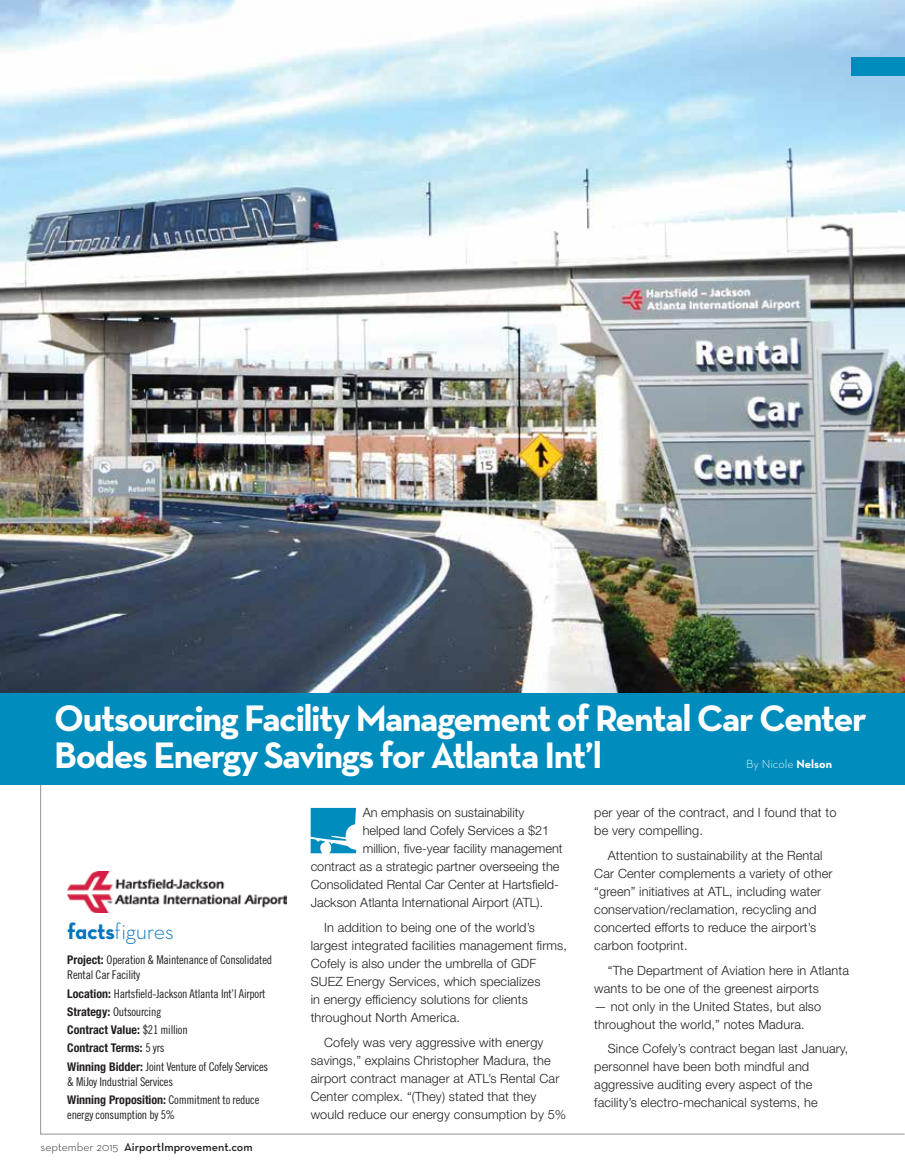
<style>
.page{position:relative;width:905px;height:1175px;background:#fff}
.page>*{position:absolute;margin:0;border:0;box-sizing:border-box;transform-origin:0 0}
.t1{font:700 37.5px/37.5px "Neutraface Text";letter-spacing:-.04em;color:#fff}
.t2{font:300 22.5px "Neutraface Text";letter-spacing:-.02em;color:#0075be}
.t3{font:300 12.75px/18px "Helvetica Neue LT Std";letter-spacing:.01em;color:#231f20}
.t4{font:12px/15px "Trade Gothic LT Std Cn 18";letter-spacing:-.02em;color:#231f20}
.t5{font:700 condensed 12px/18.3px "Helvetica Neue LT Std";color:#231f20}
.t6{font:12px "Neutraface Text Demi Alt";color:#231f20}
.t7{font:300 12px "Neutraface Text";color:#fff}
.s1{font-family:"Neutraface Text Bold Alt";font-weight:400}
.s2{font-family:"Helvetica Neue LT Std";font-weight:700;font-stretch:condensed}
.s3{font-family:"Trade Gothic LT Std Cn 18";font-weight:400;font-stretch:normal}
.s4{font-family:"Neutraface Text Light Alt"}
</style>
<div class="page">
<img style="left:0;top:0;width:904px;height:693px">
<div style="left:0;top:693px;width:904px;height:91px;background:#008dbd"></div>
<svg style="left:311px;top:808px;width:45px;height:45px"></svg>
<div style="left:851px;top:57px;width:53px;height:19px;background:#008dbd"></div>
<img style="left:67px;top:871px;width:219px;height:41px">
<h1 class="t1" style="left:54px;top:698px;width:814px">Outsourcing Facility Management of Rental Car Center<br>Bodes Energy Savings for Atlanta Int’l</h1>
<p class="t7" style="left:746px;top:756px;width:87px">By Nicole <span class="s1">Nelson</span></p>
<h2 class="t2" style="left:67px;top:917px;width:108px"><span class="s1">facts</span>figures</h2>
<p class="t4" style="left:67px;top:952px;width:206px"><span class="s2">Project:</span> Operation &amp; Maintenance of Consolidated<br>Rental Car Facility</p>
<p class="t4" style="left:67px;top:984px;width:200px;line-height:18.3px"><span class="s2">Location:</span> Hartsfield-Jackson Atlanta Int’l Airport<br><span class="s2">Strategy:</span> Outsourcing</p>
<p class="t5" style="left:67px;top:1020px;width:122px">Contract Value: <span class="s3">$21 million<br></span>Contract Terms: <span class="s3">5 yrs</span></p>
<p class="t4" style="left:67px;top:1058px;width:202px"><span class="s2">Winning Bidder:</span> Joint Venture of Cofely Services &amp; MiJoy Industrial Services</p>
<p class="t5" style="left:67px;top:1090px;width:193px">Winning Proposition: <span class="s3">Commitment to reduce</span></p>
<p class="t4" style="left:67px;top:1106px;width:109px">energy consumption by 5%</p>
<p class="t6" style="left:40px;top:1139px;width:214px"><span class="s4">september 2015</span> AirportImprovement.com</p>
<p class="t3" style="left:363px;top:803px;width:163px">An emphasis on sustainability</p>
<p class="t3" style="left:363px;top:821px;width:188px">helped land Cofely Services a $21</p>
<p class="t3" style="left:363px;top:839px;width:201px">million, five-year facility management</p>
<p class="t3" style="left:311px;top:857px;width:250px">contract as a strategic partner overseeing the</p>
<p class="t3" style="left:311px;top:875px;width:249px">Consolidated Rental Car Center at Hartsfield-</p>
<p class="t3" style="left:311px;top:893px;width:234px">Jackson Atlanta International Airport (ATL).</p>
<p class="t3" style="left:311px;top:918px;width:258px;text-indent:14px">In addition to being one of the world’s largest integrated facilities management firms, Cofely is also under the umbrella of GDF SUEZ Energy Services, which specializes<br>in energy efficiency solutions for clients throughout North America.</p>
<p class="t3" style="left:311px;top:1032px;width:257px;text-indent:14px">Cofely was very aggressive with energy savings,” explains Christopher Madura, the airport contract manager at ATL’s Rental Car Center complex. “(They) stated that they would reduce our energy consumption by 5%</p>
<p class="t3" style="left:594px;top:803px;width:244px">per year of the contract, and I found that to be very compelling.</p>
<p class="t3" style="left:594px;top:846px;width:239px;text-indent:14px">Attention to sustainability at the Rental Car Center complements a variety of other “green” initiatives at ATL, including water conservation/reclamation, recycling and concerted efforts to reduce the airport’s carbon footprint.</p>
<p class="t3" style="left:594px;top:960px;width:256px;text-indent:14px">“The Department of Aviation here in Atlanta wants to be one of the greenest airports</p>
<p class="t3" style="left:594px;top:996px;width:228px">— not only in the United States, but also throughout the world,” notes Madura.</p>
<p class="t3" style="left:594px;top:1039px;width:255px;text-indent:14px">Since Cofely’s contract began last January, personnel have been both mindful and aggressive auditing every aspect of the facility’s electro-mechanical systems, he</p>
</div>
